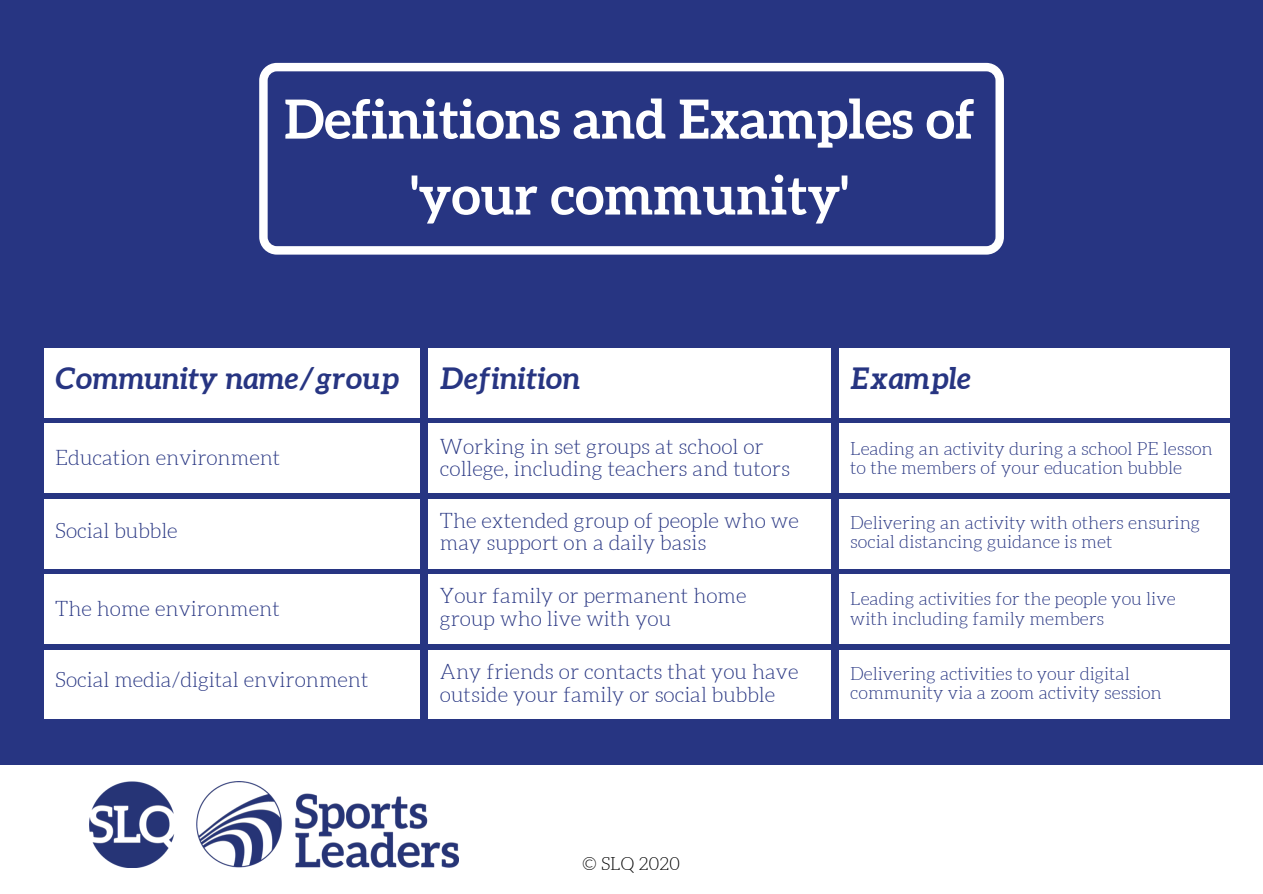
<style>
.page{position:relative;width:1263px;height:894px;background:#fff}
.page>*{position:absolute;margin:0;border:0;box-sizing:border-box;transform-origin:0 0}
.t1{font:700 54px/75.9px "Aleo";color:#fff;text-align:center}
.t2{font:italic 700 30px "Aleo";color:#273582}
.t3{font:300 21px/22.5px "Aleo";color:#273582}
.t4{font:300 18px/19px "Aleo";color:#273582}
.t5{font:300 18px "Aleo";color:#000}
</style>
<div class="page">
<div style="left:0;top:0;width:1263px;height:893px;background:#273582"></div>
<div style="left:44px;top:348px;width:375px;height:70px;background:#fff"></div>
<div style="left:44px;top:423px;width:375px;height:70px;background:#fff"></div>
<div style="left:44px;top:499px;width:375px;height:69px;background:#fff"></div>
<div style="left:44px;top:574px;width:375px;height:70px;background:#fff"></div>
<div style="left:44px;top:649px;width:375px;height:69px;background:#fff"></div>
<div style="left:0;top:764px;width:1263px;height:129px;background:#fff"></div>
<img style="left:89px;top:781px;width:369px;height:86px">
<div style="left:428px;top:348px;width:403px;height:70px;background:#fff"></div>
<div style="left:428px;top:423px;width:403px;height:70px;background:#fff"></div>
<div style="left:428px;top:499px;width:403px;height:69px;background:#fff"></div>
<div style="left:428px;top:574px;width:403px;height:70px;background:#fff"></div>
<div style="left:428px;top:649px;width:403px;height:69px;background:#fff"></div>
<svg style="left:259px;top:63px;width:745px;height:191px"></svg>
<div style="left:839px;top:348px;width:391px;height:70px;background:#fff"></div>
<div style="left:839px;top:423px;width:391px;height:70px;background:#fff"></div>
<div style="left:839px;top:499px;width:391px;height:69px;background:#fff"></div>
<div style="left:839px;top:574px;width:391px;height:70px;background:#fff"></div>
<div style="left:839px;top:649px;width:391px;height:69px;background:#fff"></div>
<h1 class="t1" style="left:284px;top:81px;width:692px">Definitions and Examples of 'your community'</h1>
<h2 class="t2" style="left:56px;top:360px;width:345px">Community name/group</h2>
<h2 class="t2" style="left:440px;top:360px;width:142px">Definition</h2>
<p class="t3" style="left:55px;top:446px;width:227px">Education environment</p>
<p class="t3" style="left:55px;top:519px;width:124px">Social bubble</p>
<p class="t3" style="left:55px;top:597px;width:226px">The home environment</p>
<p class="t3" style="left:55px;top:668px;width:315px">Social media/digital environment</p>
<p class="t3" style="left:440px;top:435px;width:352px">Working in set groups at school or college, including teachers and tutors</p>
<p class="t3" style="left:440px;top:509px;width:360px">The extended group of people who we may support on a daily basis</p>
<p class="t3" style="left:440px;top:584px;width:308px">Your family or permanent home group who live with you</p>
<p class="t3" style="left:440px;top:660px;width:360px">Any friends or contacts that you have outside your family or social bubble</p>
<h2 class="t2" style="left:850px;top:360px;width:122px">Example</h2>
<p class="t4" style="left:850px;top:439px;width:364px">Leading an activity during a school PE lesson to the members of your education bubble</p>
<p class="t4" style="left:850px;top:513px;width:351px">Delivering an activity with others ensuring social distancing guidance is met</p>
<p class="t4" style="left:850px;top:589px;width:327px">Leading activities for the people you live with including family members</p>
<p class="t4" style="left:850px;top:664px;width:313px">Delivering activities to your digital community via a zoom activity session</p>
<p class="t5" style="left:582px;top:853px;width:100px">© SLQ 2020</p>
</div>
